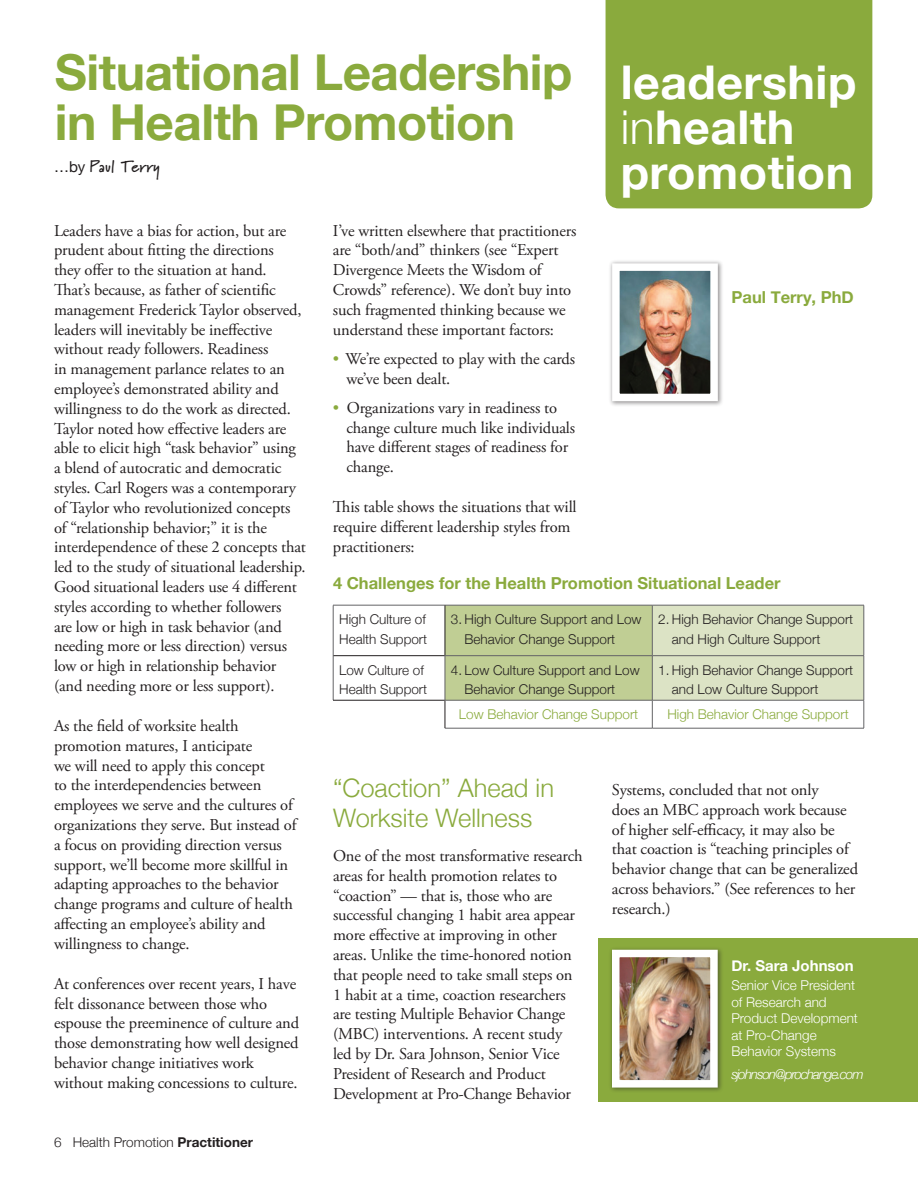
<style>
.page{position:relative;width:918px;height:1188px;background:#fff}
.page>*{position:absolute;margin:0;border:0;box-sizing:border-box;transform-origin:0 0}
.Bullets{font:700 49.5px/49.5px "Helvetica Neue";letter-spacing:-.01em;color:#8aaa3d}
.Bullets-2{font:700 46.5px/45px "Helvetica Neue";letter-spacing:.01em;color:#fff}
.Body{font:300 25.5px/30.6px "Helvetica Neue";color:#8aaa3d}
.Body-2{font:16.5px/19.8px "Adobe Garamond Pro";letter-spacing:-.01em;color:#231f20}
.Bullets-3{font:700 16.5px "Helvetica Neue";color:#8aaa3d}
.Body-3{font:700 16.5px "Helvetica Neue";color:#8aaa3d}
.Article_header{font:700 16.5px "Marydale";color:#231f20}
.Body-4{font:700 15px "Helvetica Neue";color:#fff}
.Bullets-4{font:300 13.5px/19.5px "Helvetica Neue";color:#231f20}
.Body-5{font:300 13.5px/16.5px "Helvetica Neue";color:#fff}
.Bullets-5{font:300 13.5px "Helvetica Neue";color:#8aaa3d}
.Body-6{font:italic 300 13.5px "Helvetica Neue";letter-spacing:-.08em;color:#fff}
.s1{font-family:"Helvetica Neue";font-weight:400;font-size:15px}
.s2{font-weight:300}
.s3{font-weight:700}
.s4{color:#8aaa3d}
</style>
<div class="page">
<div style="left:598px;top:938px;width:320px;height:164px;background:#8aaa3d"></div>
<div style="left:608px;top:260px;width:115px;height:147px;background:#231f20;opacity:.5"></div>
<img style="left:621px;top:272px;width:88px;height:120px">
<div style="left:612px;top:263px;width:106px;height:138px;border:8px solid #fff"></div>
<div style="left:606px;top:0;width:266px;height:208px;background:#8aaa3d"></div>
<svg style="left:334px;top:606px;width:111px;height:94px"></svg>
<hr style="left:333px;top:656px;width:1px;height:44px;background:#636366">
<hr style="left:333px;top:700px;width:112px;height:1px;background:#231f20">
<hr style="left:333px;top:605px;width:112px;height:1px;background:#636366">
<hr style="left:333px;top:605px;width:1px;height:51px;background:#636366">
<hr style="left:333px;top:655px;width:112px;height:1px;background:#231f20">
<hr style="left:445px;top:728px;width:207px;height:1px;background:#636366">
<svg style="left:445px;top:605px;width:420px;height:123px"></svg>
<hr style="left:652px;top:728px;width:212px;height:1px;background:#636366">
<hr style="left:445px;top:655px;width:207px;height:1px;background:#636366">
<hr style="left:445px;top:656px;width:1px;height:44px;background:#636366">
<hr style="left:652px;top:655px;width:212px;height:1px;background:#636366">
<hr style="left:864px;top:656px;width:1px;height:44px;background:#636366">
<hr style="left:445px;top:700px;width:207px;height:1px;background:#636366">
<hr style="left:652px;top:700px;width:212px;height:1px;background:#636366">
<div style="left:608px;top:946px;width:115px;height:147px;background:#231f20;opacity:.5"></div>
<img style="left:621px;top:959px;width:88px;height:120px">
<div style="left:612px;top:950px;width:106px;height:138px;border:8px solid #fff"></div>
<p class="Bullets" style="left:55px;top:49px;width:519px">Situational Leadership in Health Promotion</p>
<p class="Article_header" style="left:54px;top:156px;width:107px"><span class="s1">…by</span> Paul Terry</p>
<p class="Bullets-2" style="left:621px;top:61px;width:237px">leadership <span class="s2">in</span>health promotion</p>
<p class="Body-2" style="left:54px;top:221px;width:253px">Leaders have a bias for action, but are prudent about fitting the directions<br>they offer to the situation at hand.<br>That’s because, as father of scientific management Frederick Taylor observed, leaders will inevitably be ineffective without ready followers. Readiness<br>in management parlance relates to an employee’s demonstrated ability and willingness to do the work as directed.<br>Taylor noted how effective leaders are able to elicit high “task behavior” using a blend of autocratic and democratic styles. Carl Rogers was a contemporary of Taylor who revolutionized concepts of “relationship behavior;” it is the interdependence of these 2 concepts that led to the study of situational leadership.<br>Good situational leaders use 4 different styles according to whether followers<br>are low or high in task behavior (and needing more or less direction) versus low or high in relationship behavior (and needing more or less support).</p>
<p class="Body-2" style="left:54px;top:716px;width:244px">As the field of worksite health promotion matures, I anticipate<br>we will need to apply this concept<br>to the interdependencies between employees we serve and the cultures of organizations they serve. But instead of a focus on providing direction versus support, we’ll become more skillful in adapting approaches to the behavior change programs and culture of health affecting an employee’s ability and willingness to change.</p>
<p class="Body-2" style="left:54px;top:974px;width:247px">At conferences over recent years, I have felt dissonance between those who espouse the preeminence of culture and those demonstrating how well designed behavior change initiatives work without making concessions to culture.</p>
<p class="Bullets-4" style="left:54px;top:1132px;width:201px">6 Health Promotion <span class="s3">Practitioner</span></p>
<p class="Body-2" style="left:333px;top:221px;width:245px">I’ve written elsewhere that practitioners are “both/and” thinkers (see “Expert Divergence Meets the Wisdom of Crowds” reference). We don’t buy into such fragmented thinking because we understand these important factors:</p>
<p class="Body-2" style="left:346px;top:349px;width:230px;text-indent:-13px"><span class="s4">•</span> We’re expected to play with the cards we’ve been dealt.</p>
<p class="Body-2" style="left:346px;top:398px;width:230px;text-indent:-13px"><span class="s4">•</span> Organizations vary in readiness to change culture much like individuals have different stages of readiness for change.</p>
<p class="Body-2" style="left:333px;top:498px;width:245px">This table shows the situations that will require different leadership styles from practitioners:</p>
<p class="Body-3" style="left:732px;top:285px;width:124px">Paul Terry, PhD</p>
<p class="Bullets-3" style="left:333px;top:571px;width:449px">4 Challenges for the Health Promotion Situational Leader</p>
<p class="Bullets-4" style="left:339px;top:609px;width:90px">High Culture of<br>Health Support</p>
<p class="Bullets-4" style="left:464px;top:609px;width:179px;text-indent:-14px">3. High Culture Support and Low<br>Behavior Change Support</p>
<p class="Bullets-4" style="left:672px;top:609px;width:183px;text-indent:-14px">2. High Behavior Change Support and High Culture Support</p>
<p class="Bullets-4" style="left:339px;top:659px;width:90px">Low Culture of<br>Health Support</p>
<p class="Bullets-4" style="left:464px;top:659px;width:177px;text-indent:-14px">4. Low Culture Support and Low<br>Behavior Change Support</p>
<p class="Bullets-4" style="left:672px;top:659px;width:183px;text-indent:-14px">1. High Behavior Change Support and Low Culture Support</p>
<p class="Bullets-5" style="left:459px;top:704px;width:181px">Low Behavior Change Support</p>
<p class="Bullets-5" style="left:667px;top:704px;width:183px">High Behavior Change Support</p>
<p class="Body" style="left:333px;top:771px;width:223px">“Coaction” Ahead in<br>Worksite Wellness</p>
<p class="Body-2" style="left:333px;top:846px;width:251px">One of the most transformative research areas for health promotion relates to “coaction” — that is, those who are successful changing 1 habit area appear more effective at improving in other areas. Unlike the time-honored notion that people need to take small steps on 1 habit at a time, coaction researchers are testing Multiple Behavior Change (MBC) interventions. A recent study led by Dr. Sara Johnson, Senior Vice President of Research and Product Development at Pro-Change Behavior</p>
<p class="Body-2" style="left:612px;top:780px;width:248px">Systems, concluded that not only<br>does an MBC approach work because of higher self-efficacy, it may also be that coaction is “teaching principles of behavior change that can be generalized across behaviors.” (See references to her research.)</p>
<p class="Body-4" style="left:731px;top:953px;width:124px">Dr. Sara Johnson</p>
<p class="Body-5" style="left:731px;top:976px;width:128px">Senior Vice President of Research and<br>Product Development at Pro-Change<br>Behavior Systems</p>
<p class="Body-6" style="left:731px;top:1063px;width:134px">sjohnson@prochange.com</p>
</div>
